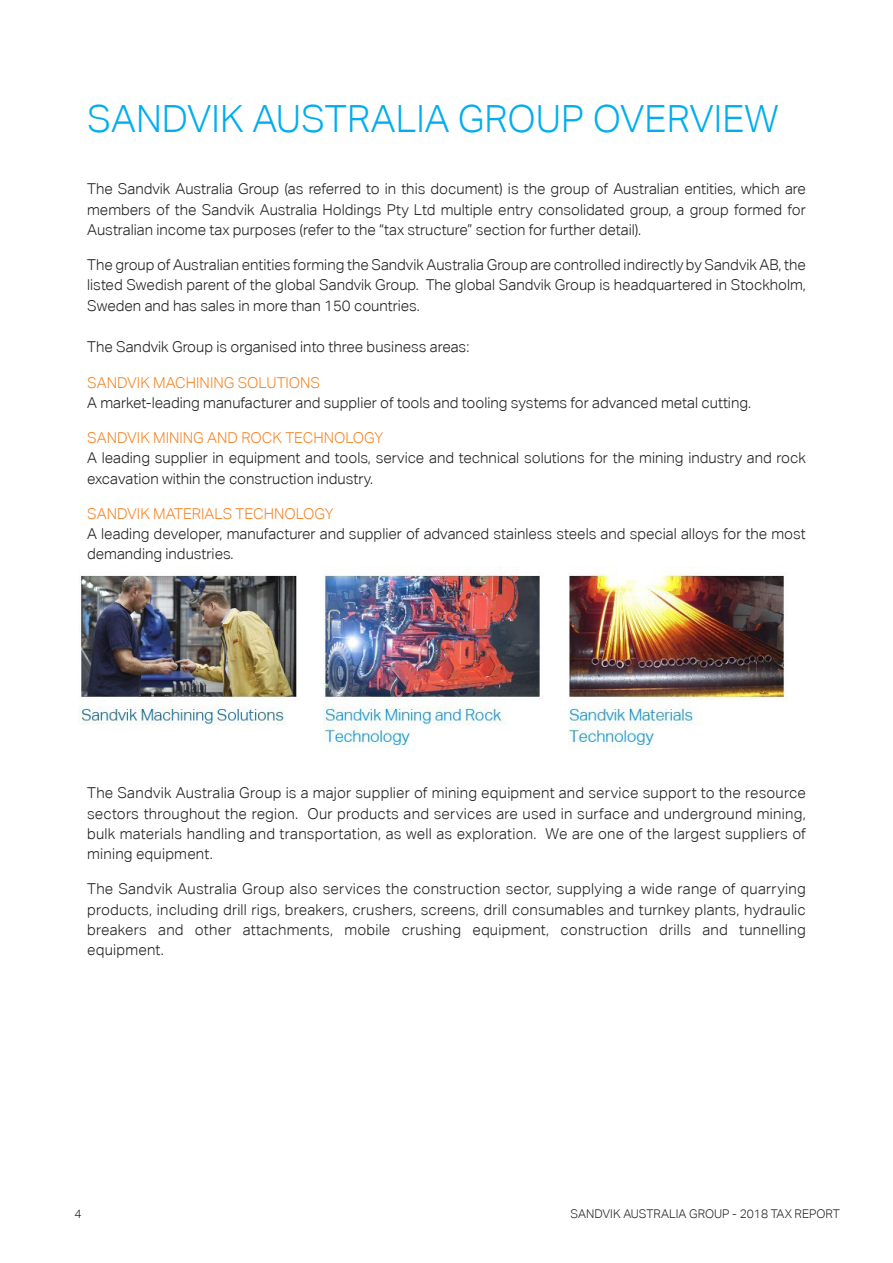
<style>
.page{position:relative;width:893px;height:1263px;background:#fff}
.page>*{position:absolute;margin:0;border:0;box-sizing:border-box;transform-origin:0 0}
.Heading_1{font:300 37.5px "Aktiv Grotesk Corp";color:#00aeef}
.t1{font:300 15px/20.2px "Aktiv Grotesk Corp";color:#231f20;text-align:justify}
.Table_-_Headline{font:300 15px "Aktiv Grotesk Corp";color:#f58220}
.t2{font:300 12px "Aktiv Grotesk Corp";color:#231f20}
</style>
<div class="page">
<img style="left:79px;top:569px;width:709px;height:178px">
<p class="Heading_1" style="left:87px;top:97px;width:693px">SANDVIK AUSTRALIA GROUP OVERVIEW</p>
<p class="t1" style="left:87px;top:179px;width:720px">The Sandvik Australia Group (as referred to in this document) is the group of Australian entities, which are members of the Sandvik Australia Holdings Pty Ltd multiple entry consolidated group, a group formed for Australian income tax purposes (refer to the “tax structure” section for further detail).</p>
<p class="t1" style="left:87px;top:255px;width:720px">The group of Australian entities forming the Sandvik Australia Group are controlled indirectly by Sandvik AB, the listed Swedish parent of the global Sandvik Group. The global Sandvik Group is headquartered in Stockholm, Sweden and has sales in more than 150 countries.</p>
<p class="t1" style="left:87px;top:337px;width:384px">The Sandvik Group is organised into three business areas:</p>
<p class="Table_-_Headline" style="left:87px;top:374px;width:235px">SANDVIK MACHINING SOLUTIONS</p>
<p class="t1" style="left:87px;top:392px;width:665px">A market-leading manufacturer and supplier of tools and tooling systems for advanced metal cutting.</p>
<p class="Table_-_Headline" style="left:87px;top:429px;width:298px">SANDVIK MINING AND ROCK TECHNOLOGY</p>
<p class="t1" style="left:87px;top:448px;width:720px">A leading supplier in equipment and tools, service and technical solutions for the mining industry and rock excavation within the construction industry.</p>
<p class="Table_-_Headline" style="left:87px;top:505px;width:248px">SANDVIK MATERIALS TECHNOLOGY</p>
<p class="t1" style="left:87px;top:524px;width:720px">A leading developer, manufacturer and supplier of advanced stainless steels and special alloys for the most demanding industries.</p>
<p class="t1" style="left:87px;top:783px;width:720px">The Sandvik Australia Group is a major supplier of mining equipment and service support to the resource sectors throughout the region. Our products and services are used in surface and underground mining, bulk materials handling and transportation, as well as exploration. We are one of the largest suppliers of mining equipment.</p>
<p class="t1" style="left:87px;top:879px;width:720px">The Sandvik Australia Group also services the construction sector, supplying a wide range of quarrying products, including drill rigs, breakers, crushers, screens, drill consumables and turnkey plants, hydraulic breakers and other attachments, mobile crushing equipment, construction drills and tunnelling equipment.</p>
<p class="t2" style="left:74px;top:1206px;width:9px">4</p>
<p class="t2" style="left:570px;top:1206px;width:271px">SANDVIK AUSTRALIA GROUP - 2018 TAX REPORT</p>
</div>
